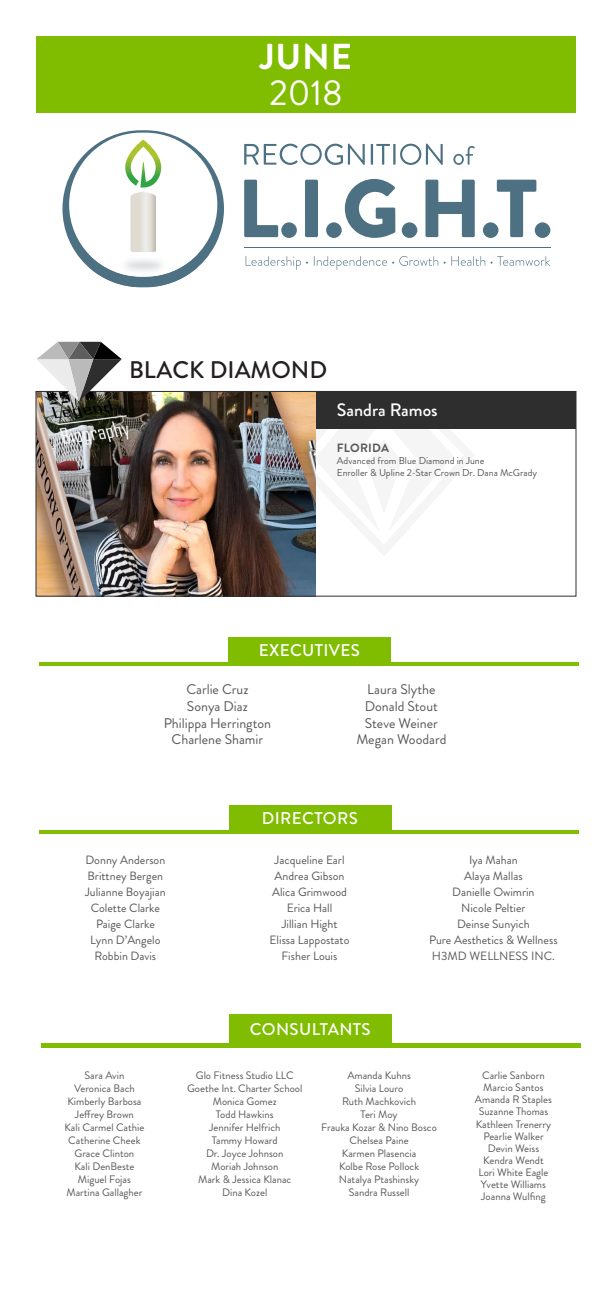
<style>
.page{position:relative;width:612px;height:1296px;background:#fff}
.page>*{position:absolute;margin:0;border:0;box-sizing:border-box;transform-origin:0 0}
.t1{font:700 36px "Brandon Grotesque";color:#fff}
.t2{font:36px "Brandon Grotesque";color:#fff}
.t3{font:500 24px "Brandon Grotesque";color:#231f20}
.t4{font:500 18px "Brandon Grotesque";color:#fff}
.Non-Diamond_Title{font:500 17px "Brandon Grotesque";letter-spacing:.02em;color:#fff}
.t5{font:14px "Brandon Grotesque";color:#57585a}
.t6{font:12px "Brandon Grotesque";color:#57585a}
.Diamond_Info{font:700 12px "Brandon Grotesque";letter-spacing:.02em;color:#57585a}
.t7{font:10.8px "Brandon Grotesque";color:#57585a}
.Diamond_Info-2{font:10px "Brandon Grotesque";color:#57585a}
</style>
<div class="page">
<svg style="left:316px;top:428px;width:159px;height:1px"></svg>
<img style="left:135px;top:287px;width:17px;height:1px">
<svg style="left:62px;top:130px;width:162px;height:157px"></svg>
<svg style="left:244px;top:144px;width:121px;height:21px"></svg>
<hr style="left:371px;top:144px;width:2px;height:21px;background:#4d7182">
<svg style="left:376px;top:144px;width:14px;height:21px"></svg>
<hr style="left:393px;top:144px;width:3px;height:21px;background:#4d7182">
<svg style="left:400px;top:144px;width:43px;height:21px"></svg>
<svg style="left:453px;top:146px;width:22px;height:19px"></svg>
<svg style="left:244px;top:180px;width:34px;height:57px"></svg>
<div style="left:281px;top:222px;width:16px;height:16px;background:#4d7182;border-radius:50%"></div>
<div style="left:305px;top:180px;width:13px;height:57px;background:#4d7182;border-radius:2px"></div>
<div style="left:326px;top:222px;width:16px;height:16px;background:#4d7182;border-radius:50%"></div>
<svg style="left:345px;top:179px;width:50px;height:59px"></svg>
<div style="left:402px;top:222px;width:15px;height:16px;background:#4d7182;border-radius:50%"></div>
<svg style="left:425px;top:180px;width:50px;height:57px"></svg>
<div style="left:483px;top:222px;width:15px;height:16px;background:#4d7182;border-radius:50%"></div>
<svg style="left:497px;top:180px;width:39px;height:57px"></svg>
<div style="left:535px;top:222px;width:15px;height:16px;background:#4d7182;border-radius:50%"></div>
<svg style="left:246px;top:256px;width:62px;height:14px"></svg>
<svg style="left:314px;top:256px;width:124px;height:14px"></svg>
<svg style="left:444px;top:256px;width:41px;height:10px"></svg>
<svg style="left:491px;top:256px;width:59px;height:10px"></svg>
<hr style="left:244px;top:247px;width:306px;height:1px;background:#4d7182">
<div style="left:36px;top:36px;width:540px;height:76px;background:#80bd01"></div>
<div style="left:36px;top:391px;width:540px;height:37px;background:#2e2e2e"></div>
<img style="left:38px;top:393px;width:278px;height:202px">
<div style="left:36px;top:391px;width:540px;height:206px;border:1px solid #2e2e2e"></div>
<svg style="left:37px;top:342px;width:85px;height:60px"></svg>
<hr style="left:39px;top:663px;width:540px;height:3px;background:#80bd01">
<div style="left:228px;top:637px;width:163px;height:27px;background:#80bd01"></div>
<div style="left:229px;top:805px;width:163px;height:27px;background:#80bd01"></div>
<hr style="left:39px;top:830px;width:540px;height:4px;background:#80bd01">
<hr style="left:41px;top:1044px;width:540px;height:4px;background:#80bd01">
<div style="left:229px;top:1015px;width:163px;height:31px;background:#80bd01"></div>
<p class="t1" style="left:260px;top:31px;width:94px">JUNE</p>
<p class="t2" style="left:269px;top:68px;width:75px">2018</p>
<p class="t3" style="left:129px;top:353px;width:200px">BLACK DIAMOND</p>
<p class="t4" style="left:337px;top:398px;width:102px">Sandra Ramos</p>
<p class="Diamond_Info" style="left:337px;top:440px;width:54px">FLORIDA</p>
<p class="Diamond_Info-2" style="left:337px;top:454px;width:149px">Advanced from Blue Diamond in June</p>
<p class="Diamond_Info-2" style="left:337px;top:466px;width:202px">Enroller &amp; Upline 2-Star Crown Dr. Dana McGrady</p>
<p class="Non-Diamond_Title" style="left:259px;top:638px;width:103px">EXECUTIVES</p>
<p class="t5" style="left:186px;top:680px;width:64px">Carlie Cruz</p>
<p class="t5" style="left:187px;top:696px;width:62px">Sonya Diaz</p>
<p class="t5" style="left:164px;top:713px;width:109px">Philippa Herrington</p>
<p class="t5" style="left:172px;top:730px;width:93px">Charlene Shamir</p>
<p class="t5" style="left:367px;top:680px;width:70px">Laura Slythe</p>
<p class="t5" style="left:365px;top:696px;width:75px">Donald Stout</p>
<p class="t5" style="left:365px;top:713px;width:74px">Steve Weiner</p>
<p class="t5" style="left:356px;top:730px;width:92px">Megan Woodard</p>
<p class="t6" style="left:85px;top:851px;width:81px">Donny Anderson</p>
<p class="t6" style="left:88px;top:867px;width:77px">Brittney Bergen</p>
<p class="t6" style="left:85px;top:883px;width:82px">Julianne Boyajian</p>
<p class="t6" style="left:91px;top:899px;width:71px">Colette Clarke</p>
<p class="t6" style="left:96px;top:915px;width:60px">Paige Clarke</p>
<p class="t6" style="left:90px;top:931px;width:72px">Lynn D’Angelo</p>
<p class="t6" style="left:95px;top:947px;width:63px">Robbin Davis</p>
<p class="Non-Diamond_Title" style="left:262px;top:806px;width:97px">DIRECTORS</p>
<p class="t6" style="left:275px;top:851px;width:72px">Jacqueline Earl</p>
<p class="t6" style="left:275px;top:867px;width:71px">Andrea Gibson</p>
<p class="t6" style="left:272px;top:883px;width:76px">Alica Grimwood</p>
<p class="t6" style="left:287px;top:899px;width:47px">Erica Hall</p>
<p class="t6" style="left:282px;top:915px;width:57px">Jillian Hight</p>
<p class="t6" style="left:270px;top:931px;width:81px">Elissa Lappostato</p>
<p class="t6" style="left:282px;top:947px;width:57px">Fisher Louis</p>
<p class="t6" style="left:469px;top:851px;width:50px">Iya Mahan</p>
<p class="t6" style="left:464px;top:867px;width:60px">Alaya Mallas</p>
<p class="t6" style="left:452px;top:883px;width:84px">Danielle Owimrin</p>
<p class="t6" style="left:461px;top:899px;width:66px">Nicole Peltier</p>
<p class="t6" style="left:457px;top:915px;width:74px">Deinse Sunyich</p>
<p class="t6" style="left:429px;top:931px;width:130px">Pure Aesthetics &amp; Wellness</p>
<p class="t6" style="left:432px;top:947px;width:124px">H3MD WELLNESS INC.</p>
<p class="t7" style="left:85px;top:1068px;width:41px">Sara Avin</p>
<p class="t7" style="left:74px;top:1081px;width:62px">Veronica Bach</p>
<p class="t7" style="left:67px;top:1094px;width:76px">Kimberly Barbosa</p>
<p class="t7" style="left:75px;top:1107px;width:60px">Jeffrey Brown</p>
<p class="t7" style="left:64px;top:1120px;width:81px">Kali Carmel Cathie</p>
<p class="t7" style="left:68px;top:1133px;width:74px">Catherine Cheek</p>
<p class="t7" style="left:75px;top:1146px;width:61px">Grace Clinton</p>
<p class="t7" style="left:74px;top:1159px;width:62px">Kali DenBeste</p>
<p class="t7" style="left:78px;top:1172px;width:54px">Miguel Fojas</p>
<p class="t7" style="left:66px;top:1185px;width:77px">Martina Gallagher</p>
<p class="Non-Diamond_Title" style="left:250px;top:1017px;width:122px">CONSULTANTS</p>
<p class="t7" style="left:347px;top:1068px;width:65px">Amanda Kuhns</p>
<p class="t7" style="left:355px;top:1081px;width:50px">Silvia Louro</p>
<p class="t7" style="left:342px;top:1094px;width:76px">Ruth Machkovich</p>
<p class="t7" style="left:361px;top:1107px;width:39px">Teri Moy</p>
<p class="t7" style="left:321px;top:1120px;width:117px">Frauka Kozar &amp; Nino Bosco</p>
<p class="t7" style="left:350px;top:1133px;width:61px">Chelsea Paine</p>
<p class="t7" style="left:342px;top:1146px;width:76px">Karmen Plasencia</p>
<p class="t7" style="left:339px;top:1159px;width:82px">Kolbe Rose Pollock</p>
<p class="t7" style="left:339px;top:1172px;width:82px">Natalya Ptashinsky</p>
<p class="t7" style="left:349px;top:1185px;width:62px">Sandra Russell</p>
<p class="t7" style="left:196px;top:1068px;width:99px">Glo Fitness Studio LLC</p>
<p class="t7" style="left:187px;top:1081px;width:117px">Goethe Int. Charter School</p>
<p class="t7" style="left:213px;top:1094px;width:65px">Monica Gomez</p>
<p class="t7" style="left:216px;top:1107px;width:59px">Todd Hawkins</p>
<p class="t7" style="left:209px;top:1120px;width:73px">Jennifer Helfrich</p>
<p class="t7" style="left:212px;top:1133px;width:67px">Tammy Howard</p>
<p class="t7" style="left:206px;top:1146px;width:79px">Dr. Joyce Johnson</p>
<p class="t7" style="left:211px;top:1159px;width:69px">Moriah Johnson</p>
<p class="t7" style="left:198px;top:1172px;width:95px">Mark &amp; Jessica Klanac</p>
<p class="t7" style="left:222px;top:1185px;width:47px">Dina Kozel</p>
<p class="t7" style="left:482px;top:1068px;width:64px">Carlie Sanborn</p>
<p class="t7" style="left:483px;top:1080px;width:62px">Marcio Santos</p>
<p class="t7" style="left:475px;top:1092px;width:79px">Amanda R Staples</p>
<p class="t7" style="left:479px;top:1104px;width:71px">Suzanne Thomas</p>
<p class="t7" style="left:476px;top:1116px;width:77px">Kathleen Trenerry</p>
<p class="t7" style="left:483px;top:1129px;width:62px">Pearlie Walker</p>
<p class="t7" style="left:488px;top:1141px;width:53px">Devin Weiss</p>
<p class="t7" style="left:483px;top:1153px;width:62px">Kendra Wendt</p>
<p class="t7" style="left:479px;top:1165px;width:71px">Lori White Eagle</p>
<p class="t7" style="left:481px;top:1177px;width:67px">Yvette Williams</p>
<p class="t7" style="left:481px;top:1189px;width:66px">Joanna Wulfing</p>
</div>
